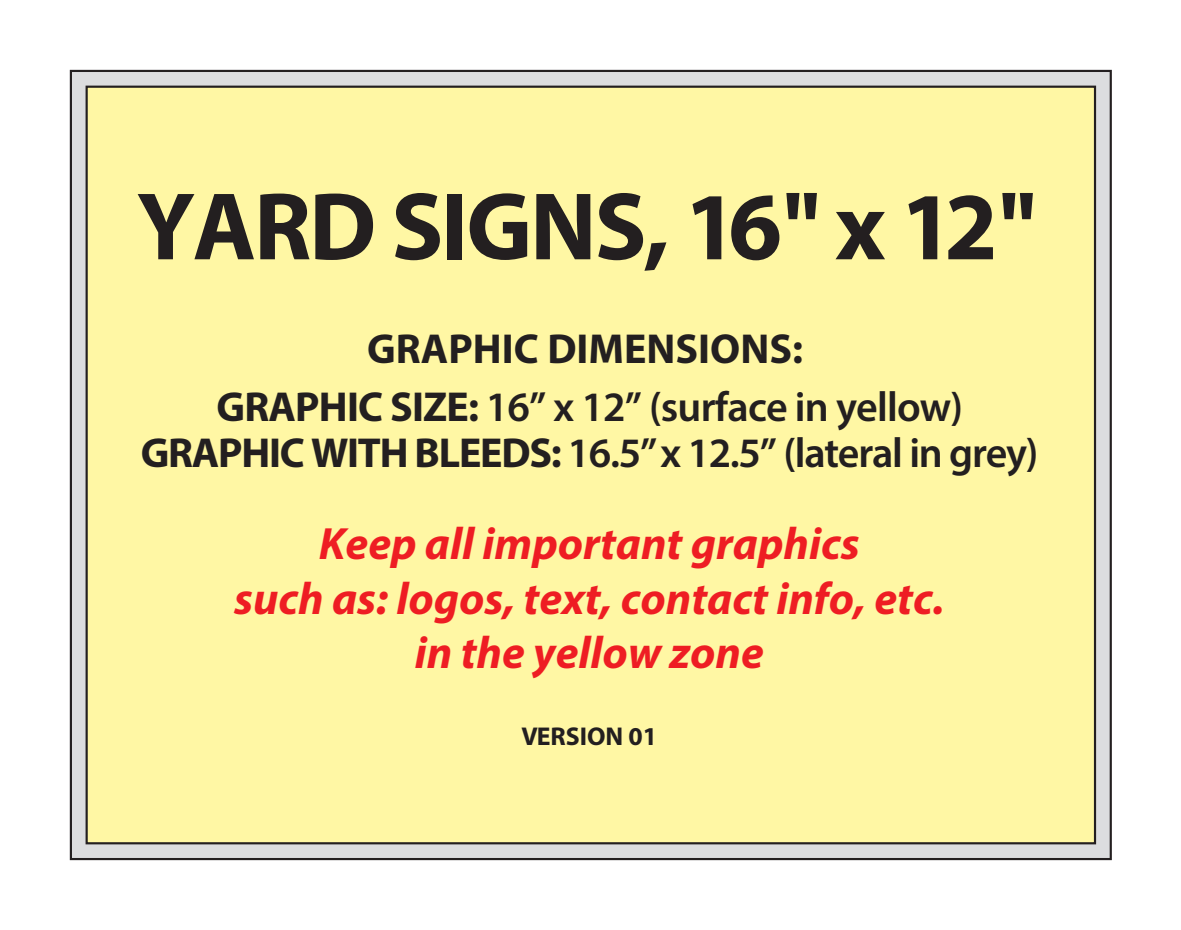
<style>
.page{position:relative;width:1181px;height:930px;background:#fff}
.page>*{position:absolute;margin:0;border:0;box-sizing:border-box;transform-origin:0 0}
.t1{font:700 96.69px "Myriad Pro";letter-spacing:-.025em;color:#231f20}
.t2{font:italic 700 45.41px/54.5px "Myriad Pro";color:#ee1d23;text-align:center}
.t3{font:700 42px/58.4px "Myriad Pro";color:#231f20;text-align:center}
.t4{font:600 42px "Myriad Pro";letter-spacing:-.03em;color:#231f20}
.t5{font:700 25.81px "Myriad Pro";color:#231f20}
.s1{font-weight:600}
.s2{font-weight:700}
</style>
<div class="page">
<div style="left:70px;top:70px;width:1041px;height:789px;background:#dcdddf;border:2px solid #231f20"></div>
<div style="left:86px;top:86px;width:1010px;height:758px;background:#fff7a4;border:2px solid #231f20"></div>
<h1 class="t1" style="left:137px;top:163px;width:901px">YARD SIGNS, 16'' x 12''</h1>
<p class="t3" style="left:216px;top:318px;width:748px">GRAPHIC DIMENSIONS:<br>GRAPHIC SIZE: <span class="s1">16” x 12” (surface in yellow)</span></p>
<p class="t4" style="left:141px;top:426px;width:899px"><span class="s2">GRAPHIC WITH BLEEDS:</span> 16.5”x 12.5” (lateral in grey)</p>
<p class="t2" style="left:234px;top:515px;width:712px">Keep all important graphics<br>such as: logos, text, contact info, etc. in the yellow zone</p>
<p class="t5" style="left:521px;top:719px;width:137px">VERSION 01</p>
</div>
